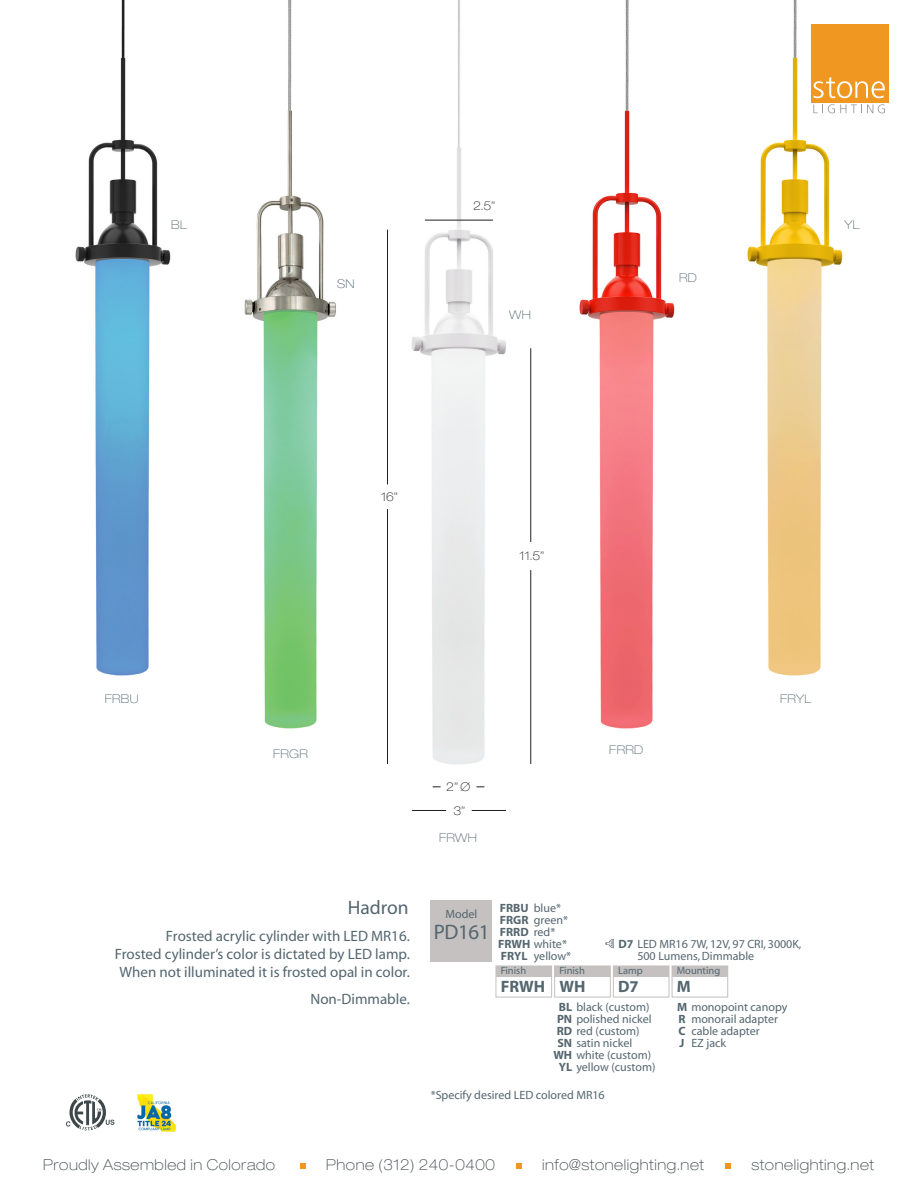
<style>
.page{position:relative;width:918px;height:1188px;background:#fff}
.page>*{position:absolute;margin:0;border:0;box-sizing:border-box;transform-origin:0 0}
.t1{font:21px "Myriad";letter-spacing:-.02em;color:#54666f}
.t2{font:19.5px "Myriad";color:#54666f}
.t3{font:700 16.5px "Myriad";color:#54666f}
.t4{font:15px/18px "Myriad";color:#54666f;text-align:right}
.t5{font:100 expanded 15px "Helvetica Neue LT Std";letter-spacing:.04em;color:#3f484b}
.t6{font:12px/12px "Myriad";color:#54666f}
.t7{font:12px/12px "Myriad";color:#556770}
.t8{font:100 expanded 12px "Helvetica Neue LT Std";letter-spacing:.02em;color:#54666f}
.t9{font:100 expanded 12px/23.7px "Helvetica Neue LT Std";color:#231f20;text-align:center}
.t10{font:10.5px "Myriad";color:#54666f}
.s1{font-weight:700}
.s2{font-weight:700;color:#54666f}
</style>
<div class="page">
<img style="left:579px;top:0;width:96px;height:729px">
<img style="left:75px;top:0;width:96px;height:676px">
<img style="left:244px;top:0;width:92px;height:729px">
<img style="left:747px;top:0;width:140px;height:676px">
<img style="left:387px;top:0;width:144px;height:788px">
<hr style="left:472px;top:810px;width:34px;height:1px;background:#231f20">
<hr style="left:412px;top:810px;width:34px;height:1px;background:#231f20">
<hr style="left:425px;top:220px;width:68px;height:1px;background:#231f20">
<hr style="left:531px;top:570px;width:1px;height:194px;background:#231f20">
<hr style="left:531px;top:348px;width:1px;height:194px;background:#231f20">
<hr style="left:387px;top:230px;width:1px;height:254px;background:#231f20">
<hr style="left:387px;top:509px;width:1px;height:255px;background:#231f20">
<div style="left:431px;top:901px;width:61px;height:61px;background:#c4c1c0"></div>
<div style="left:496px;top:966px;width:56px;height:31px;border:1px solid #c4c1c0"></div>
<div style="left:496px;top:966px;width:56px;height:10px;background:#c4c1c0"></div>
<div style="left:554px;top:966px;width:57px;height:31px;border:1px solid #c4c1c0"></div>
<div style="left:555px;top:966px;width:55px;height:10px;background:#c4c1c0"></div>
<div style="left:613px;top:966px;width:56px;height:31px;border:1px solid #c4c1c0"></div>
<div style="left:613px;top:966px;width:56px;height:10px;background:#c4c1c0"></div>
<div style="left:672px;top:966px;width:56px;height:31px;border:1px solid #c4c1c0"></div>
<div style="left:672px;top:966px;width:56px;height:10px;background:#c4c1c0"></div>
<svg style="left:605px;top:939px;width:9px;height:9px"></svg>
<svg style="left:813px;top:104px;width:72px;height:9px"></svg>
<div style="left:811px;top:24px;width:78px;height:78px;background:#ef9720"></div>
<svg style="left:813px;top:77px;width:72px;height:21px"></svg>
<svg style="left:300px;top:1163px;width:6px;height:5px"></svg>
<svg style="left:516px;top:1163px;width:5px;height:5px"></svg>
<svg style="left:725px;top:1163px;width:6px;height:5px"></svg>
<svg style="left:66px;top:1094px;width:48px;height:37px"></svg>
<img style="left:137px;top:1094px;width:39px;height:38px">
<p class="t9" style="left:473px;top:194px;width:24px">2.5”</p>
<p class="t8" style="left:171px;top:217px;width:17px">BL</p>
<p class="t8" style="left:844px;top:217px;width:17px">YL</p>
<p class="t8" style="left:105px;top:692px;width:35px">FRBU</p>
<p class="t8" style="left:337px;top:277px;width:19px">SN</p>
<p class="t9" style="left:381px;top:484px;width:19px">16”</p>
<p class="t8" style="left:509px;top:307px;width:23px">WH</p>
<p class="t9" style="left:520px;top:544px;width:26px">11.5”</p>
<p class="t8" style="left:679px;top:270px;width:19px">RD</p>
<p class="t8" style="left:273px;top:746px;width:36px">FRGR</p>
<p class="t8" style="left:609px;top:743px;width:35px">FRRD</p>
<p class="t9" style="left:446px;top:775px;width:25px">2”Ø<br>3”</p>
<p class="t8" style="left:439px;top:831px;width:39px">FRWH</p>
<p class="t8" style="left:780px;top:691px;width:33px">FRYL</p>
<h2 class="t2" style="left:348px;top:898px;width:62px">Hadron</h2>
<p class="t4" style="left:115px;top:928px;width:296px">Frosted acrylic cylinder with LED MR16.<br>Frosted cylinder’s color is dictated by LED lamp.<br>When not illuminated it is frosted opal in color.</p>
<p class="t4" style="left:311px;top:991px;width:101px">Non-Dimmable.</p>
<p class="t6" style="left:445px;top:908px;width:33px">Model</p>
<h1 class="t1" style="left:434px;top:922px;width:57px">PD161</h1>
<p class="t6" style="left:498px;top:902px;width:71px"><span class="s1">FRBU</span> blue*<br><span class="s1">FRGR</span> green*<br><span class="s1">FRRD</span> red*<br><span class="s1">FRWH</span> white*<br><span class="s1">FRYL</span></p>
<p class="t7" style="left:637px;top:938px;width:166px;text-indent:-19px"><span class="s2">D7</span> LED MR16 7W, 12V, 97 CRI, 3000K,<br>500 Lumens, Dimmable</p>
<p class="t6" style="left:534px;top:950px;width:39px">yellow*</p>
<p class="t10" style="left:559px;top:965px;width:27px">Finish</p>
<h3 class="t3" style="left:559px;top:978px;width:28px">WH</h3>
<p class="t6" style="left:559px;top:1001px;width:92px"><span class="s1">BL</span> black (custom)</p>
<p class="t6" style="left:557px;top:1013px;width:96px"><span class="s1">PN</span> polished nickel</p>
<p class="t6" style="left:557px;top:1025px;width:84px"><span class="s1">RD</span> red (custom)</p>
<p class="t6" style="left:558px;top:1037px;width:76px"><span class="s1">SN</span> satin nickel</p>
<p class="t6" style="left:553px;top:1049px;width:99px"><span class="s1">WH</span> white (custom)</p>
<p class="t6" style="left:559px;top:1061px;width:98px"><span class="s1">YL</span> yellow (custom)</p>
<p class="t10" style="left:501px;top:965px;width:27px">Finish</p>
<h3 class="t3" style="left:501px;top:978px;width:46px">FRWH</h3>
<p class="t10" style="left:677px;top:965px;width:45px">Mounting</p>
<h3 class="t3" style="left:677px;top:978px;width:15px">M</h3>
<p class="t10" style="left:618px;top:965px;width:26px">Lamp</p>
<h3 class="t3" style="left:618px;top:978px;width:22px">D7</h3>
<p class="t6" style="left:677px;top:1001px;width:112px"><span class="s1">M</span> monopoint canopy<br><span class="s1">R<br>C<br>J</span></p>
<p class="t6" style="left:691px;top:1013px;width:88px">monorail adapter cable adapter<br>EZ jack</p>
<p class="t6" style="left:431px;top:1090px;width:176px">*Specify desired LED colored MR16</p>
<p class="t5" style="left:43px;top:1155px;width:233px">Proudly Assembled in Colorado</p>
<p class="t5" style="left:326px;top:1155px;width:170px">Phone (312) 240-0400</p>
<p class="t5" style="left:542px;top:1155px;width:164px">info@stonelighting.net</p>
<p class="t5" style="left:751px;top:1155px;width:124px">stonelighting.net</p>
</div>
